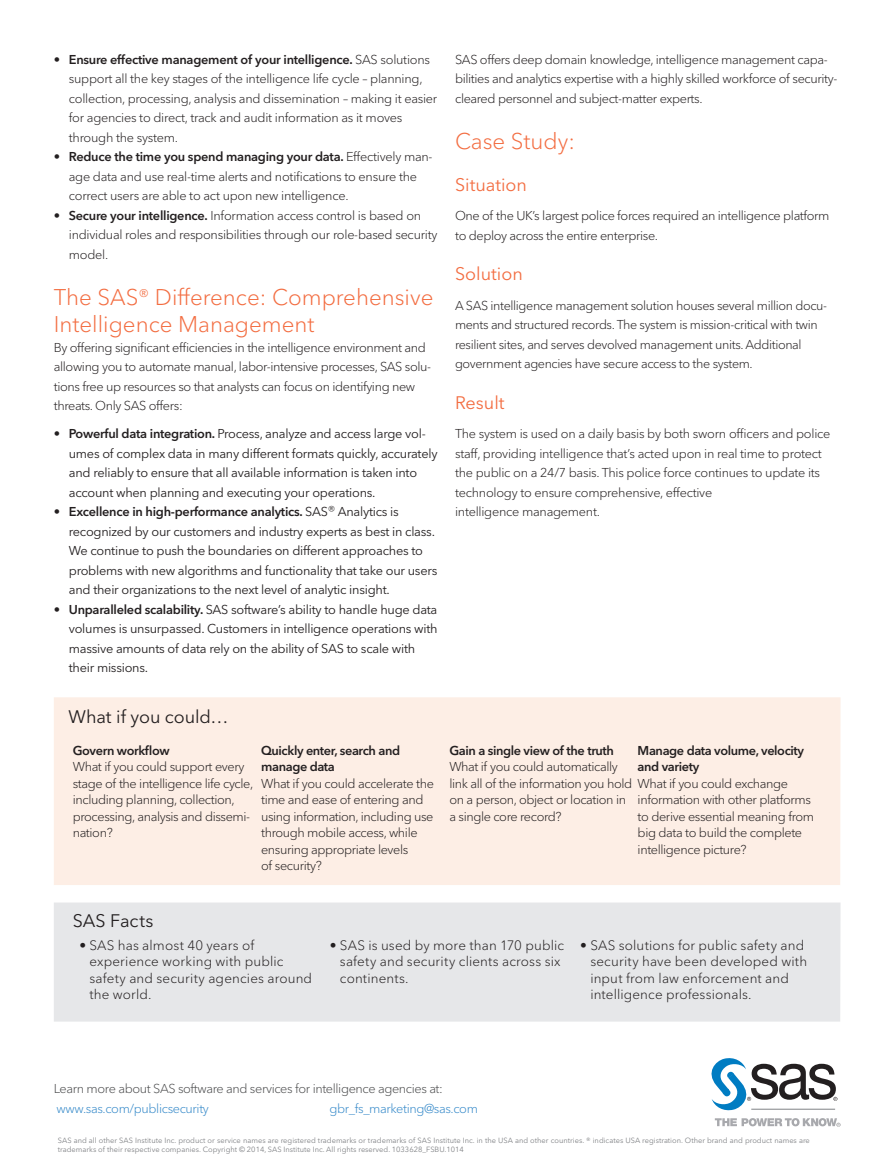
<style>
.page{position:relative;width:893px;height:1170px;background:#fff}
.page>*{position:absolute;margin:0;border:0;box-sizing:border-box;transform-origin:0 0}
.Subhead_Orange{font:300 22.5px/27px "Avenir Next W1 G";color:#f36d41}
.Subhead_Orange_Level{font:18px "Avenir Next W1 G";color:#f36d41}
.What_If_Sidebar_Head{font:18px "Avenir Next W1 G";letter-spacing:-.005em;color:#231f20}
.SAS_Facts_Sidebar_He{font:18px "Avenir Next W1 G";letter-spacing:.005em;color:#231f20}
.SAS_Facts_Sidebar_Bo{font:300 13.5px/16.5px "Avenir Next W1 G";letter-spacing:.01em;color:#231f20}
.Body{font:300 12.75px/16.5px "Avenir Next W1 G";letter-spacing:-.03em;color:#231f20}
.Body_Bullet{font:12.75px/19.5px "Avenir Next W1 G";letter-spacing:-.02em;color:#231f20}
.Body_Bullet-2{font:300 12.75px/19.5px "Avenir Next W1 G";letter-spacing:-.02em;color:#231f20}
.Body_before_Bullet{font:300 12.75px/19.5px "Avenir Next W1 G";letter-spacing:-.03em;color:#231f20}
.Body_Bullet_-_Last{font:300 12.75px/19.5px "Avenir Next W1 G";letter-spacing:-.02em;color:#231f20}
.Body-2{font:300 12.75px/19.5px "Avenir Next W1 G";letter-spacing:-.03em;color:#4b4c4d}
.Body-3{font:600 12.75px/16.5px "Avenir Next W1 G";letter-spacing:-.03em;color:#231f20}
.Body-4{font:300 12.75px "Avenir Next W1 G";letter-spacing:-.03em;color:#3589c9}
.Legal{font:7.5px/9px "Avenir Next W1 G";color:#808285}
.s1{font-weight:600}
.s2{font-size:18px}
.s3{font-weight:300}
.s4{color:#3589c9}
</style>
<div class="page">
<svg style="left:715px;top:1118px;width:125px;height:8px"></svg>
<svg style="left:711px;top:1058px;width:126px;height:53px"></svg>
<hr style="left:751px;top:1108px;width:84px;height:1px;background:#808285">
<div style="left:54px;top:697px;width:786px;height:188px;background:#fdeee5"></div>
<div style="left:54px;top:902px;width:786px;height:119px;background:#e6e7e9"></div>
<p class="Body_Bullet-2" style="left:69px;top:49px;width:370px;text-indent:-15px">• <span class="s1">Ensure effective management of your intelligence.</span> SAS solutions support all the key stages of the intelligence life cycle – planning, collection, processing, analysis and dissemination – making it easier for agencies to direct, track and audit information as it moves through the system.</p>
<p class="Body_Bullet-2" style="left:69px;top:147px;width:365px;text-indent:-15px">• <span class="s1">Reduce the time you spend managing your data.</span> Effectively man&shy;age data and use real-time alerts and notifications to ensure the correct users are able to act upon new intelligence.</p>
<p class="Body_Bullet_-_Last" style="left:69px;top:205px;width:370px;text-indent:-15px">• <span class="s1">Secure your intelligence.</span> Information access control is based on individual roles and responsibilities through our role-based security model.</p>
<p class="Subhead_Orange" style="left:54px;top:284px;width:381px">The SAS<span class="s2">®</span> Difference: Comprehensive<br>Intelligence Management</p>
<p class="Body_before_Bullet" style="left:54px;top:337px;width:379px">By offering significant efficiencies in the intelligence environment and allowing you to automate manual, labor-intensive processes, SAS solu&shy;tions free up resources so that analysts can focus on identifying new threats. Only SAS offers:</p>
<p class="Body_Bullet" style="left:69px;top:424px;width:370px;text-indent:-15px">• <span class="s1">Powerful data integration.</span> Process, analyze and access large vol&shy;umes of complex data in many different formats quickly, accurately and reliably to ensure that all available information is taken into account when planning and executing your operations.</p>
<p class="Body_Bullet" style="left:69px;top:502px;width:370px;text-indent:-15px">• <span class="s1">Excellence in high-performance analytics.</span> SAS<span class="s3">®</span> Analytics is recognized by our customers and industry experts as best in class.<br>We continue to push the boundaries on different approaches to problems with new algorithms and functionality that take our users and their organizations to the next level of analytic insight.</p>
<p class="Body_Bullet" style="left:69px;top:599px;width:370px;text-indent:-15px">• <span class="s1">Unparalleled scalability.</span> SAS software’s ability to handle huge data volumes is unsurpassed. Customers in intelligence operations with massive amounts of data rely on the ability of SAS to scale with their missions.</p>
<p class="What_If_Sidebar_Head" style="left:68px;top:706px;width:162px">What if you could…</p>
<p class="Body" style="left:455px;top:49px;width:384px;line-height:19.5px">SAS offers deep domain knowledge, intelligence management capa&shy;bilities and analytics expertise with a highly skilled workforce of security&shy;cleared personnel and subject-matter experts.</p>
<p class="Subhead_Orange" style="left:455px;top:128px;width:121px">Case Study:</p>
<p class="Subhead_Orange_Level" style="left:455px;top:174px;width:73px">Situation</p>
<p class="Body" style="left:455px;top:206px;width:376px;line-height:19.5px">One of the UK’s largest police forces required an intelligence platform to deploy across the entire enterprise.</p>
<p class="Subhead_Orange_Level" style="left:455px;top:263px;width:69px">Solution</p>
<p class="Body" style="left:455px;top:295px;width:374px;line-height:19.5px">A SAS intelligence management solution houses several million docu&shy;ments and structured records. The system is mission-critical with twin resilient sites, and serves devolved management units. Additional government agencies have secure access to the system.</p>
<p class="Subhead_Orange_Level" style="left:455px;top:392px;width:51px">Result</p>
<p class="Body" style="left:455px;top:424px;width:377px;line-height:19.5px">The system is used on a daily basis by both sworn officers and police staff, providing intelligence that’s acted upon in real time to protect the public on a 24/7 basis. This police force continues to update its technology to ensure comprehensive, effective<br>intelligence management.</p>
<p class="Body" style="left:73px;top:741px;width:182px"><span class="s1">Govern workflow<br></span>What if you could support every stage of the intelligence life cycle, including planning, collection, processing, analysis and dissemi&shy;nation?</p>
<p class="Body" style="left:261px;top:741px;width:174px"><span class="s1">Quickly enter, search and manage data<br></span>What if you could accelerate the time and ease of entering and using information, including use through mobile access, while ensuring appropriate levels<br>of security?</p>
<p class="Body" style="left:449px;top:741px;width:340px"><span class="s1">Gain a single view of the truth<br></span>What if you could automatically<br>link all of the information you hold What if you could exchange on a person, object or location in<br>a single core record?</p>
<p class="Body-3" style="left:638px;top:741px;width:168px">Manage data volume, velocity and variety</p>
<p class="Body" style="left:638px;top:791px;width:178px">information with other platforms to derive essential meaning from big data to build the complete intelligence picture?</p>
<p class="SAS_Facts_Sidebar_He" style="left:73px;top:910px;width:82px">SAS Facts</p>
<p class="SAS_Facts_Sidebar_Bo" style="left:89px;top:936px;width:224px;text-indent:-10px">• SAS has almost 40 years of experience working with public safety and security agencies around the world.</p>
<p class="SAS_Facts_Sidebar_Bo" style="left:340px;top:936px;width:226px;text-indent:-10px">• SAS is used by more than 170 public safety and security clients across six continents.</p>
<p class="SAS_Facts_Sidebar_Bo" style="left:590px;top:936px;width:218px;text-indent:-10px">• SAS solutions for public safety and security have been developed with input from law enforcement and intelligence professionals.</p>
<p class="Body-2" style="left:54px;top:1078px;width:391px">Learn more about SAS software and services for intelligence agencies at: <span class="s4">www.sas.com/publicsecurity</span></p>
<p class="Body-4" style="left:329px;top:1100px;width:150px">gbr_fs_marketing@sas.com</p>
<p class="Legal" style="left:58px;top:1135px;width:753px">SAS and all other SAS Institute Inc. product or service names are registered trademarks or trademarks of SAS Institute Inc. in the USA and other countries. ® indicates USA registration. Other brand and product names are trademarks of their respective companies. Copyright © 2014, SAS Institute Inc. All rights reserved. 1033628_FSBU.1014</p>
</div>
